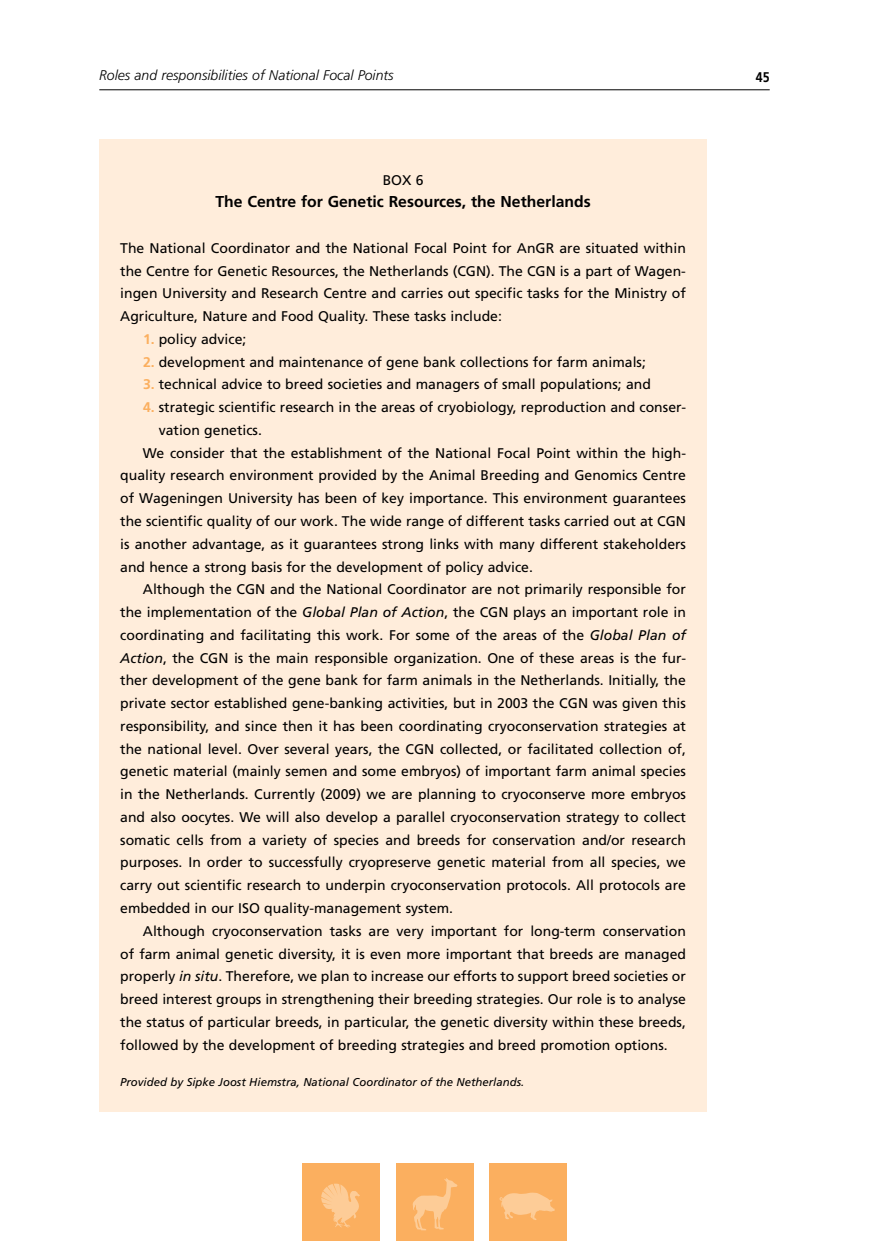
<style>
.page{position:relative;width:874px;height:1241px;background:#fff}
.page>*{position:absolute;margin:0;border:0;box-sizing:border-box;transform-origin:0 0}
.t1{font:700 15.75px "Frutiger LT Std";color:#000}
.t2{font:14px/22.8px "Frutiger LT Std";color:#000;text-align:justify}
.t3{font:italic 300 14px "Frutiger LT Std";color:#000}
.t4{font:700 14px "Frutiger LT Std";color:#000;scale:.88 1}
.t5{font:italic 11.38px "Frutiger LT Std";color:#000}
.s1{font-weight:700;color:#fbaf5f}
.s2{font-style:italic}
</style>
<div class="page">
<hr style="left:99px;top:89px;width:670px;height:1px;background:#000">
<div style="left:303px;top:1163px;width:77px;height:77px;background:#fbaf5f"></div>
<svg style="left:321px;top:1183px;width:39px;height:44px"></svg>
<div style="left:489px;top:1163px;width:77px;height:77px;background:#fbaf5f"></div>
<svg style="left:499px;top:1192px;width:56px;height:27px"></svg>
<div style="left:396px;top:1163px;width:77px;height:77px;background:#fbaf5f"></div>
<svg style="left:412px;top:1178px;width:45px;height:52px"></svg>
<div style="left:99px;top:139px;width:607px;height:972px;background:#ffeddb"></div>
<p class="t3" style="left:99px;top:67px;width:296px">Roles and responsibilities of National Focal Points</p>
<p class="t4" style="left:755px;top:69px;width:17px">45</p>
<p class="t2" style="left:382px;top:168px;width:42px">Box 6</p>
<p class="t1" style="left:215px;top:192px;width:376px">The Centre for Genetic Resources, the Netherlands</p>
<p class="t2" style="left:120px;top:236px;width:567px">The National Coordinator and the National Focal Point for AnGR are situated within the Centre for Genetic Resources, the Netherlands (CGN). The CGN is a part of Wagen&shy;ingen U niversity and Research Centre and carries out specific tasks for the Ministry of Agriculture, Nature and Food Quality. These tasks include:</p>
<p class="t2" style="left:143px;top:327px;width:105px"><span class="s1">1.</span> policy advice;</p>
<p class="t2" style="left:143px;top:350px;width:504px"><span class="s1">2.</span> development and maintenance of gene bank collections for farm animals;</p>
<p class="t2" style="left:143px;top:373px;width:509px"><span class="s1">3.</span> technical advice to breed societies and managers of small populations; and</p>
<p class="t2" style="left:143px;top:396px;width:544px"><span class="s1">4.</span> strategic scientific research in the areas of cryobiology, reproduction and conser-</p>
<p class="t2" style="left:159px;top:418px;width:105px">vation genetics.</p>
<p class="t2" style="left:143px;top:441px;width:544px">We consider that the establishment of the National Focal Point within the high-</p>
<p class="t2" style="left:120px;top:464px;width:567px">quality research environment provided by the Animal Breeding and Genomics Centre</p>
<p class="t2" style="left:120px;top:487px;width:567px">of Wageningen U niversity has been of key importance. This environment guarantees</p>
<p class="t2" style="left:120px;top:509px;width:567px">the scientific quality of our work. The wide range of different tasks carried out at CGN</p>
<p class="t2" style="left:120px;top:532px;width:567px">is another advantage, as it guarantees strong links with many different stakeholders</p>
<p class="t2" style="left:120px;top:555px;width:414px">and hence a strong basis for the development of policy advice.</p>
<p class="t2" style="left:143px;top:578px;width:544px">Although the CGN and the National Coordinator are not primarily responsible for</p>
<p class="t2" style="left:120px;top:600px;width:567px">the implementation of the <span class="s2">Global Plan of Action</span>, the CGN plays an important role in</p>
<p class="t2" style="left:120px;top:623px;width:567px">coordinating and facilitating this work. For some of the areas of the <span class="s2">Global Plan of</span></p>
<p class="t2" style="left:120px;top:646px;width:567px"><span class="s2">Action</span>, the CGN is the main responsible organization. One of these areas is the fur-</p>
<p class="t2" style="left:120px;top:669px;width:567px">ther development of the gene bank for farm animals in the Netherlands. I nitially, the</p>
<p class="t2" style="left:120px;top:691px;width:567px">private sector established gene-banking activities, but in 2003 the CGN was given this</p>
<p class="t2" style="left:120px;top:714px;width:567px">responsibility, and since then it has been coordinating cryoconservation strategies at</p>
<p class="t2" style="left:120px;top:737px;width:567px">the national level. Over several years, the CGN collected, or facilitated collection of,</p>
<p class="t2" style="left:120px;top:760px;width:567px">genetic material (mainly semen and some embryos) of important farm animal species</p>
<p class="t2" style="left:120px;top:782px;width:567px">in the Netherlands. Currently (2009) we are planning to cryoconserve more embryos</p>
<p class="t2" style="left:120px;top:805px;width:567px">and also oocytes. We will also develop a parallel cryoconservation strategy to collect</p>
<p class="t2" style="left:120px;top:828px;width:567px">somatic cells from a variety of species and breeds for conservation and/or research</p>
<p class="t2" style="left:120px;top:851px;width:567px">purposes. I n order to successfully cryopreserve genetic material from all species, we</p>
<p class="t2" style="left:120px;top:873px;width:567px">carry out scientific research to underpin cryoconservation protocols. All protocols are</p>
<p class="t2" style="left:120px;top:896px;width:334px">embedded in our ISO quality-management system.</p>
<p class="t2" style="left:143px;top:919px;width:544px">Although cryoconservation tasks are very important for long-term conservation</p>
<p class="t2" style="left:120px;top:942px;width:567px">of farm animal genetic diversity, it is even more important that breeds are managed</p>
<p class="t2" style="left:120px;top:964px;width:567px">properly <span class="s2">in situ</span>. Therefore, we plan to increase our efforts to support breed societies or</p>
<p class="t2" style="left:120px;top:987px;width:567px">breed interest groups in strengthening their breeding strategies. Our role is to analyse</p>
<p class="t2" style="left:120px;top:1010px;width:567px">the status of particular breeds, in particular, the genetic diversity within these breeds,</p>
<p class="t2" style="left:120px;top:1033px;width:548px">followed by the development of breeding strategies and breed promotion options.</p>
<p class="t5" style="left:120px;top:1075px;width:405px">Provided by Sipke Joost Hiemstra, National Coordinator of the Netherlands.</p>
</div>
